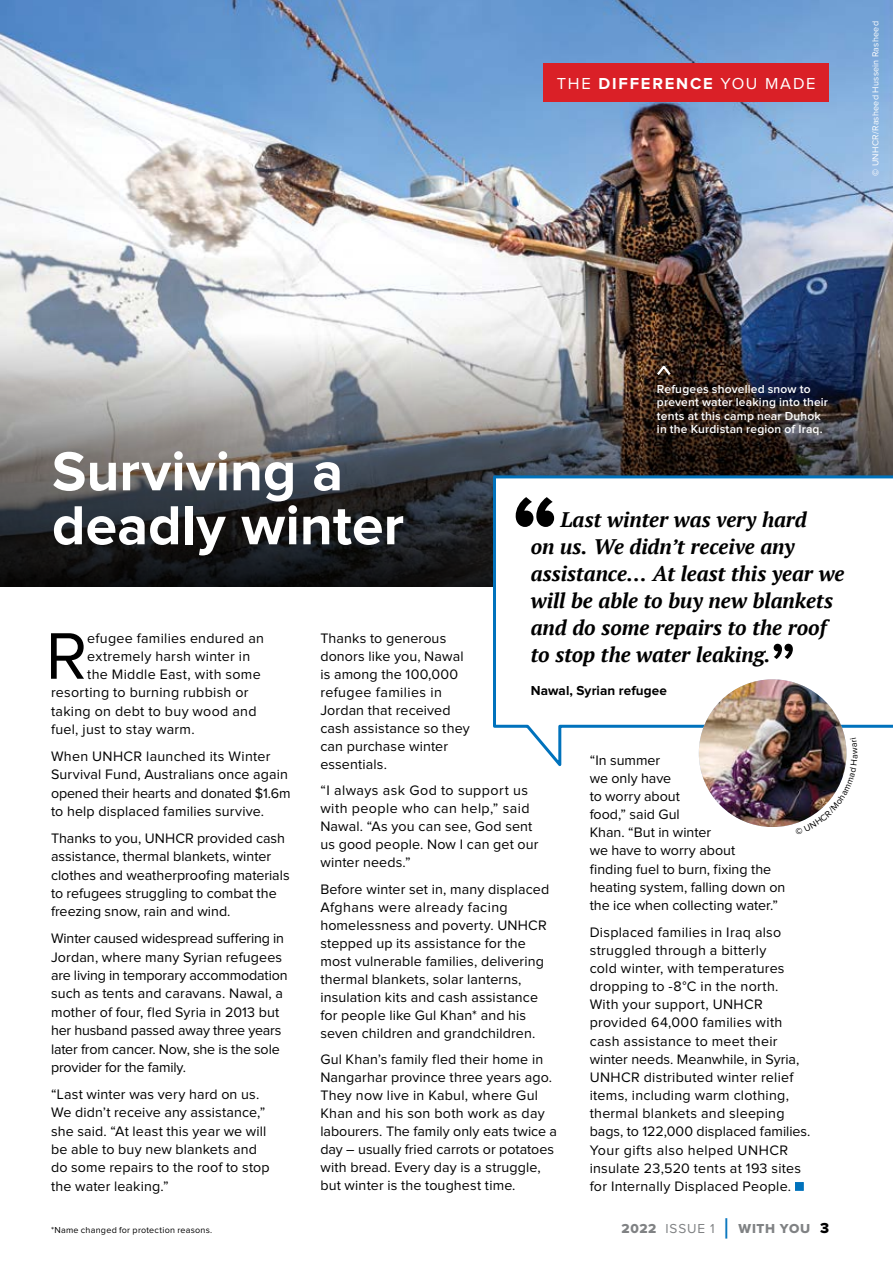
<style>
.page{position:relative;width:893px;height:1263px;background:#fff}
.page>*{position:absolute;margin:0;border:0;box-sizing:border-box;transform-origin:0 0}
.t1{font:68.25px "Proxima Nova";color:#000}
.t2{font:600 60px "Proxima Nova Cond";color:#000}
.t3{font:700 57px/54px "Proxima Nova";color:#fff}
.t4{font:italic 700 21px/27px "PT Serif";letter-spacing:-.005em;color:#000}
.t5{font:16.5px "Proxima Nova";letter-spacing:.105em;color:#fff}
.t6{font:14.25px/18px "Proxima Nova";letter-spacing:.01em;color:#000}
.t7{font:14.25px/18.5px "Proxima Nova";letter-spacing:-.01em;color:#000}
.t8{font:13.5px "Proxima Nova Extrabld";letter-spacing:.05em;color:#808284}
.t9{font:700 13.5px "Proxima Nova";letter-spacing:.005em;color:#000}
.t10{font:600 12px/13.5px "Proxima Nova";letter-spacing:.015em;color:#fff}
.t11{font:9px "Proxima Nova";letter-spacing:.025em;color:#000}
.t12{font:9px "Proxima Nova";letter-spacing:.025em;color:#fff}
.s1{font-weight:700}
.s2{font-weight:900}
.s3{font-family:"Proxima Nova"}
.s4{font-size:28.8px;color:#0072bc}
.s5{font-size:15px;color:#000}
</style>
<div class="page">
<img style="left:0;top:0;width:893px;height:264px">
<img style="left:0;top:264px;width:893px;height:322px">
<div style="left:795px;top:1182px;width:9px;height:9px;background:#0072bc;border:1px solid #0072bc"></div>
<div style="left:543px;top:64px;width:286px;height:38px;background:#da2027"></div>
<svg style="left:655px;top:363px;width:17px;height:14px"></svg>
<svg style="left:491px;top:474px;width:402px;height:296px"></svg>
<img style="left:699px;top:679px;width:147px;height:148px;border-radius:74px">
<svg style="left:516px;top:497px;width:38px;height:30px"></svg>
<img style="left:795px;top:737px;width:63px;height:87px">
<p class="t5" style="left:557px;top:76px;width:260px">THE <span class="s1">DIFFERENCE</span> YOU MADE</p>
<p class="t12" style="left:871px;top:176px;width:156px;rotate:-90deg"><span class="s2">©</span> UNHCR/Rasheed Hussein Rasheed</p>
<p class="t10" style="left:657px;top:383px;width:173px">Refugees shovelled snow to prevent water leaking into their tents at this camp near Duhok in the Kurdistan region of Iraq.</p>
<h3 class="t3" style="left:52px;top:446px;width:353px">Surviving a deadly winter</h3>
<h3 class="t4" style="left:531px;top:506px;width:315px;text-indent:30px">Last winter was very hard<br>on us. We didn’t receive any assistance… At least this year we will be able to buy new blankets and do some repairs to the roof to stop the water leaking.</h3>
<p class="t9" style="left:531px;top:683px;width:138px">Nawal, Syrian refugee</p>
<h1 class="t1" style="left:46px;top:625px;width:43px">R</h1>
<p class="t6" style="left:87px;top:630px;width:178px">efugee families endured an</p>
<p class="t6" style="left:320px;top:630px;width:151px">Thanks to generous donors like you, Nawal is among the 100,000 refugee families in<br>Jordan that received cash assistance so they can purchase winter essentials.</p>
<p class="t6" style="left:320px;top:782px;width:220px">“I always ask God to support us with people who can help,” said<br>Nawal. “As you can see, God sent us good people. Now I can get our winter needs.”</p>
<p class="t6" style="left:320px;top:881px;width:230px">Before winter set in, many displaced Afghans were already facing homelessness and poverty. UNHCR stepped up its assistance for the most vulnerable families, delivering thermal blankets, solar lanterns, insulation kits and cash assistance for people like Gul Khan* and his seven children and grandchildren.</p>
<p class="t6" style="left:320px;top:1051px;width:238px">Gul Khan’s family fled their home in Nangarhar province three years ago.<br>They now live in Kabul, where Gul Khan and his son both work as day labourers. The family only eats twice a day – usually fried carrots or potatoes with bread. Every day is a struggle, but winter is the toughest time.</p>
<h2 class="t2" style="left:770px;top:637px;width:27px">”</h2>
<p class="t6" style="left:87px;top:648px;width:164px">extremely harsh winter in</p>
<p class="t6" style="left:87px;top:666px;width:175px">the Middle East, with some</p>
<p class="t6" style="left:51px;top:684px;width:199px">resorting to burning rubbish or</p>
<p class="t6" style="left:51px;top:702px;width:207px">taking on debt to buy wood and</p>
<p class="t6" style="left:51px;top:721px;width:145px">fuel, just to stay warm.</p>
<p class="t6" style="left:51px;top:747px;width:241px;line-height:18.5px">When UNHCR launched its Winter Survival Fund, Australians once again opened their hearts and donated $1.6m to help displaced families survive.</p>
<p class="t6" style="left:51px;top:829px;width:240px;line-height:18.5px">Thanks to you, UNHCR provided cash assistance, thermal blankets, winter clothes and weatherproofing materials to refugees struggling to combat the freezing snow, rain and wind.</p>
<p class="t7" style="left:51px;top:930px;width:238px">Winter caused widespread suffering in Jordan, where many Syrian refugees are living in temporary accommodation such as tents and caravans. Nawal, a mother of four, fled Syria in 2013 but her husband passed away three years later from cancer. Now, she is the sole provider for the family.</p>
<p class="t6" style="left:51px;top:1085px;width:220px;line-height:18.5px">“Last winter was very hard on us.<br>We didn’t receive any assistance,” she said. “At least this year we will be able to buy new blankets and do some repairs to the roof to stop the water leaking.”</p>
<p class="t6" style="left:590px;top:751px;width:197px">“In summer<br>we only have<br>to worry about<br>food,” said Gul<br>Khan. “But in winter<br>we have to worry about<br>finding fuel to burn, fixing the heating system, falling down on the ice when collecting water.”</p>
<p class="t6" style="left:590px;top:923px;width:222px">Displaced families in Iraq also struggled through a bitterly<br>cold winter, with temperatures dropping to -8°C in the north.<br>With your support, UNHCR provided 64,000 families with cash assistance to meet their winter needs. Meanwhile, in Syria,<br>UNHCR distributed winter relief items, including warm clothing, thermal blankets and sleeping bags, to 122,000 displaced families.<br>Your gifts also helped UNHCR insulate 23,520 tents at 193 sites for Internally Displaced People.</p>
<p class="t11" style="left:51px;top:1226px;width:163px">*Name changed for protection reasons.</p>
<p class="t8" style="left:621px;top:1222px;width:209px">2022 <span class="s3">ISSUE 1</span> <span class="s4">|</span> WITH YOU <span class="s5">3</span></p>
</div>
